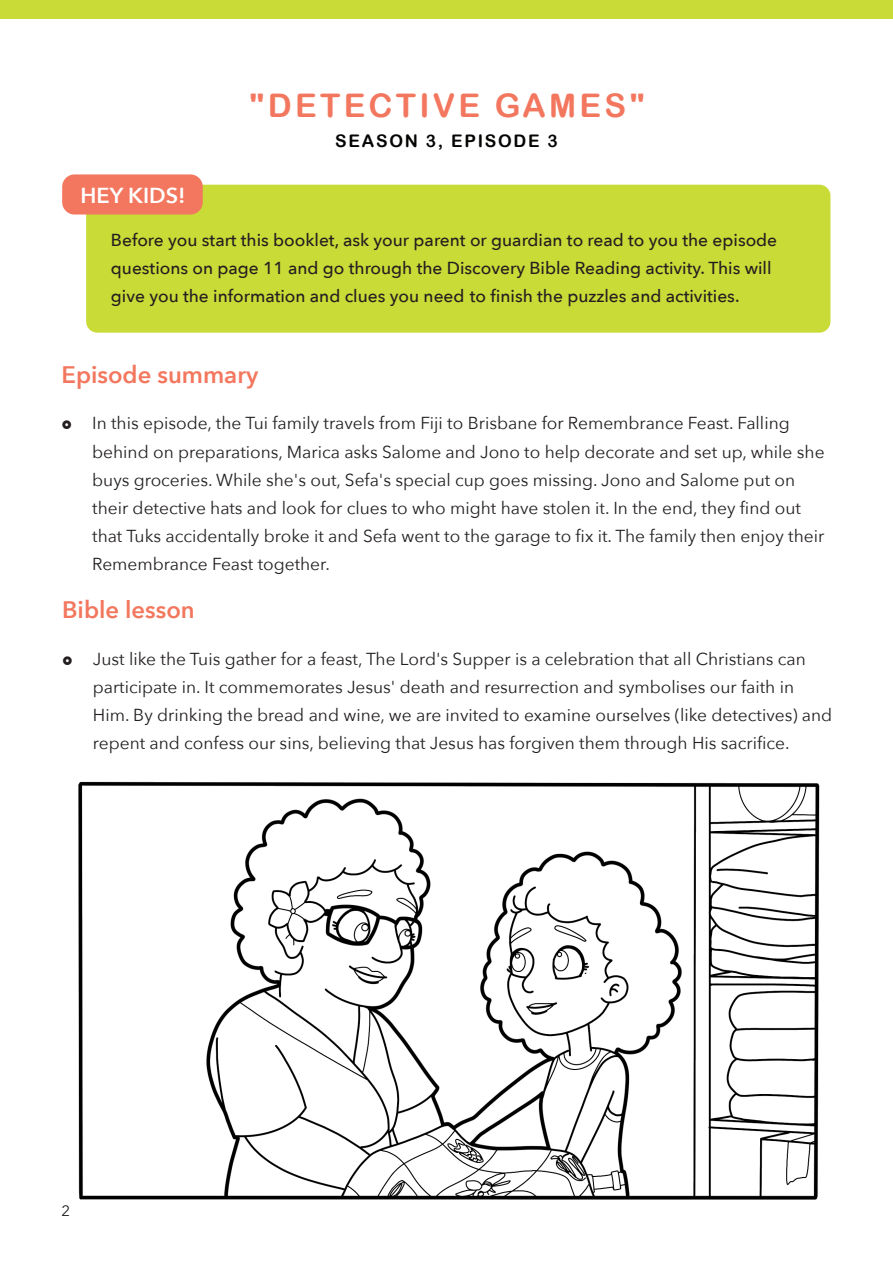
<style>
.page{position:relative;width:893px;height:1263px;background:#fff}
.page>*{position:absolute;margin:0;border:0;box-sizing:border-box;transform-origin:0 0}
.t1{font:32.55px "Arial Rounded MT Bold";letter-spacing:.1em;color:#f3775e}
._1__Heading{font:600 23.85px "Avenir Next";color:#f3775e}
._1__Heading-2{font:600 21.6px "Avenir Next";color:#fff}
.t2{font:17.4px/28.2px "Avenir Next";color:#231f20}
._3__Bullet_Point_big{font:500 17.4px/28.2px "Avenir Next";color:#231f20}
.t3{font:17.4px "Arial Rounded MT Bold";letter-spacing:.1em;color:#040503}
.t4{font:15px "Avenir Next";color:#231f20}
</style>
<div class="page">
<img style="left:78px;top:781px;width:742px;height:419px">
<div style="left:85px;top:184px;width:747px;height:150px;background:#c8db36;border-radius:12px"></div>
<div style="left:84px;top:182px;width:749px;height:153px;border:2px solid #fff;border-radius:12px"></div>
<div style="left:62px;top:174px;width:141px;height:40px;background:#f3775e;border-radius:12px"></div>
<div style="left:0;top:0;width:893px;height:18px;background:#c8db36"></div>
<p class="t1" style="left:249px;top:86px;width:397px">"DETECTIVE GAMES"</p>
<p class="t3" style="left:335px;top:131px;width:224px">SEASON 3, EPISODE 3</p>
<p class="_1__Heading-2" style="left:80px;top:177px;width:107px">HEY KIDS!</p>
<p class="_3__Bullet_Point_big" style="left:111px;top:225px;width:668px">Before you start this booklet, ask your parent or guardian to read to you the episode questions on page 11 and go through the Discovery Bible Reading activity. This will give you the information and clues you need to finish the puzzles and activities.</p>
<p class="_1__Heading" style="left:62px;top:354px;width:198px">Episode summary</p>
<p class="t2" style="left:92px;top:409px;width:734px">In this episode, the Tui family travels from Fiji to Brisbane for Remembrance Feast. Falling behind on preparations, Marica asks Salome and Jono to help decorate and set up, while she buys groceries. While she's out, Sefa's special cup goes missing. Jono and Salome put on their detective hats and look for clues to who might have stolen it. In the end, they find out that Tuks accidentally broke it and Sefa went to the garage to fix it. The family then enjoy their Remembrance Feast together.</p>
<p class="_1__Heading" style="left:62px;top:589px;width:134px">Bible lesson</p>
<p class="t2" style="left:93px;top:644px;width:741px">Just like the Tuis gather for a feast, The Lord's Supper is a celebration that all Christians can participate in. It commemorates Jesus' death and resurrection and symbolises our faith in Him. By drinking the bread and wine, we are invited to examine ourselves (like detectives) and repent and confess our sins, believing that Jesus has forgiven them through His sacrifice.</p>
<p class="t4" style="left:62px;top:1198px;width:10px">2</p>
</div>
